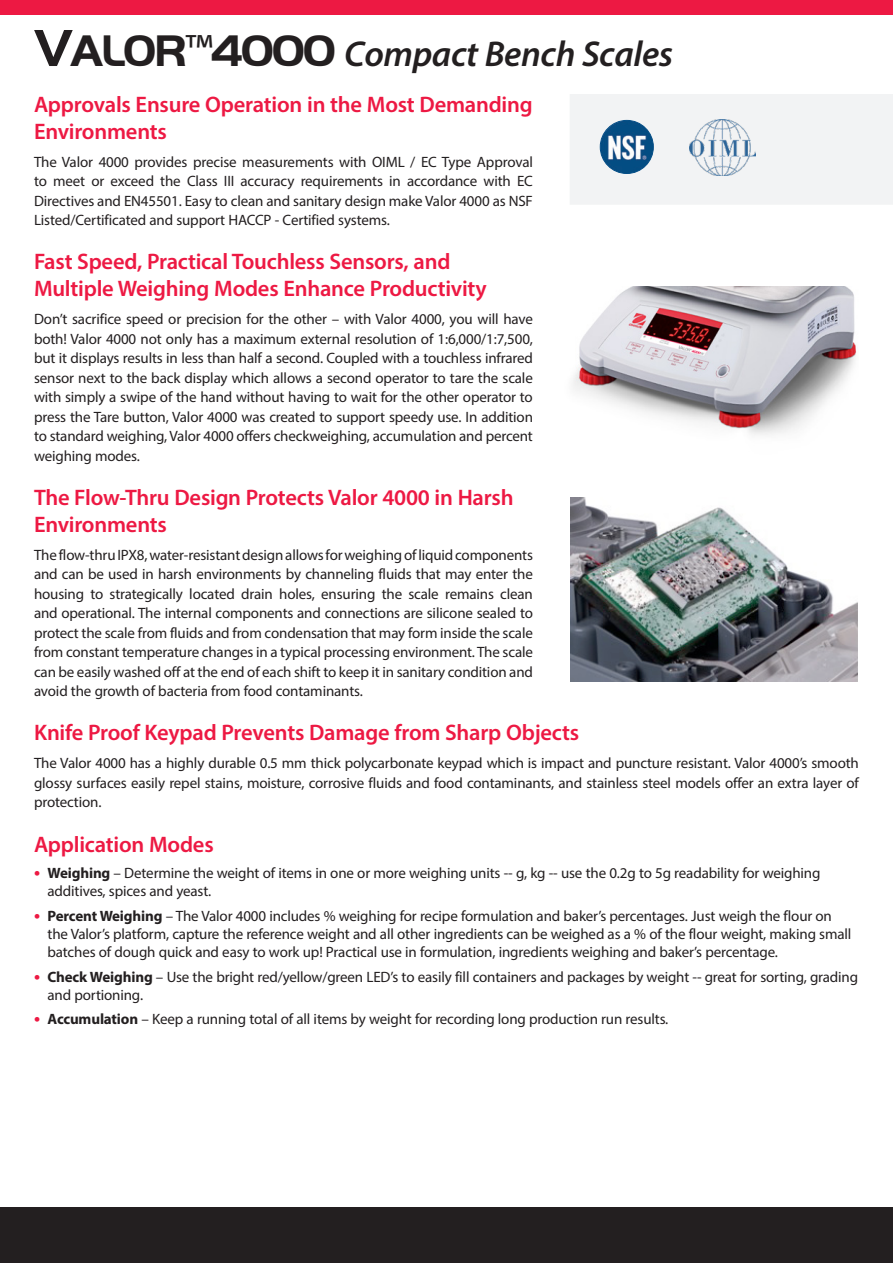
<style>
.page{position:relative;width:893px;height:1263px;background:#fff}
.page>*{position:absolute;margin:0;border:0;box-sizing:border-box;transform-origin:0 0}
.Interior_Back_Produc{font:italic 600 36px "Myriad Pro";letter-spacing:-.01em;color:#231f20}
.Interior_Paragraph_H{font:600 22.5px/27px "Myriad Pro";letter-spacing:-.01em;color:#ed1943}
.Interior_Copy_Text{font:15px/19.5px "Myriad Pro";letter-spacing:-.01em;color:#231f20;text-align:justify}
.s1{font-family:"Handel Got D";font-weight:700;font-style:normal;font-size:54px}
.s2{font-family:"Handel Got D";font-weight:700;font-style:normal;font-size:45.9px}
.s3{font-weight:400;font-style:normal;font-size:45.9px}
.s4{font-weight:700;font-size:18px;color:#ed1943}
.s5{font-weight:700}
</style>
<div class="page">
<div style="left:0;top:1208px;width:893px;height:55px;background:#231f20"></div>
<div style="left:0;top:0;width:893px;height:15px;background:#ed1943"></div>
<img style="left:573px;top:286px;width:283px;height:149px">
<img style="left:570px;top:497px;width:288px;height:185px">
<div style="left:570px;top:94px;width:323px;height:110px;background:#f2f3f4"></div>
<img style="left:600px;top:120px;width:53px;height:53px;border-radius:27px">
<div style="left:600px;top:120px;width:54px;height:54px;border:1px solid #024d86;border-radius:50%"></div>
<img style="left:689px;top:120px;width:66px;height:56px">
<p class="Interior_Back_Produc" style="left:34px;top:31px;width:641px"><span class="s1">V</span><span class="s2">ALOR</span><span class="s3">™</span><span class="s2">4000</span> Compact Bench Scales</p>
<p class="Interior_Paragraph_H" style="left:34px;top:90px;width:500px">Approvals Ensure Operation in the Most Demanding<br>Environments</p>
<p class="Interior_Copy_Text" style="left:34px;top:152px;width:500px">The Valor 4000 provides precise measurements with OIML / EC Type Approval to meet or exceed the Class III accuracy requirements in accordance with EC Directives and EN45501. Easy to clean and sanitary design make Valor 4000 as NSF Listed/Certificated and support HACCP - Certified systems.</p>
<p class="Interior_Paragraph_H" style="left:34px;top:248px;width:454px">Fast Speed, Practical Touchless Sensors, and<br>Multiple Weighing Modes Enhance Productivity</p>
<p class="Interior_Copy_Text" style="left:34px;top:309px;width:500px">Don’t sacrifice speed or precision for the other – with Valor 4000, you will have both! Valor 4000 not only has a maximum external resolution of 1:6,000/1:7,500, but it displays results in less than half a second. Coupled with a touchless infrared sensor next to the back display which allows a second operator to tare the scale with simply a swipe of the hand without having to wait for the other operator to press the Tare button, Valor 4000 was created to support speedy use. In addition to standard weighing, Valor 4000 offers checkweighing, accumulation and percent weighing modes.</p>
<p class="Interior_Paragraph_H" style="left:34px;top:483px;width:481px">The Flow-Thru Design Protects Valor 4000 in Harsh<br>Environments</p>
<p class="Interior_Copy_Text" style="left:34px;top:545px;width:500px">The flow-thru IPX8, water-resistant design allows for weighing of liquid components and can be used in harsh environments by channeling fluids that may enter the housing to strategically located drain holes, ensuring the scale remains clean and operational. The internal components and connections are silicone sealed to protect the scale from fluids and from condensation that may form inside the scale from constant temperature changes in a typical processing environment. The scale can be easily washed off at the end of each shift to keep it in sanitary condition and avoid the growth of bacteria from food contaminants.</p>
<p class="Interior_Paragraph_H" style="left:34px;top:719px;width:547px">Knife Proof Keypad Prevents Damage from Sharp Objects</p>
<p class="Interior_Copy_Text" style="left:34px;top:753px;width:826px">The Valor 4000 has a highly durable 0.5 mm thick polycarbonate keypad which is impact and puncture resistant. Valor 4000’s smooth glossy surfaces easily repel stains, moisture, corrosive fluids and food contaminants, and stainless steel models offer an extra layer of protection.</p>
<p class="Interior_Paragraph_H" style="left:34px;top:830px;width:181px">Application Modes</p>
<p class="Interior_Copy_Text" style="left:48px;top:864px;width:774px;line-height:18px;text-indent:-14px"><span class="s4">•</span> <span class="s5">Weighing</span> – Determine the weight of items in one or more weighing units -- g, kg -- use the 0.2g to 5g readability for weighing additives, spices and yeast.</p>
<p class="Interior_Copy_Text" style="left:48px;top:906px;width:805px;line-height:18px;text-align:left;text-indent:-13px"><span class="s4">•</span> <span class="s5">Percent Weighing</span> – The Valor 4000 includes % weighing for recipe formulation and baker’s percentages. Just weigh the flour on the Valor’s platform, capture the reference weight and all other ingredients can be weighed as a % of the flour weight, making small batches of dough quick and easy to work up! Practical use in formulation, ingredients weighing and baker’s percentage.</p>
<p class="Interior_Copy_Text" style="left:48px;top:967px;width:812px;line-height:18px;text-indent:-14px"><span class="s4">•</span> <span class="s5">Check Weighing</span> – Use the bright red/yellow/green LED’s to easily fill containers and packages by weight -- great for sorting, grading and portioning.</p>
<p class="Interior_Copy_Text" style="left:34px;top:1009px;width:636px"><span class="s4">•</span> <span class="s5">Accumulation</span> – Keep a running total of all items by weight for recording long production run results.</p>
</div>
